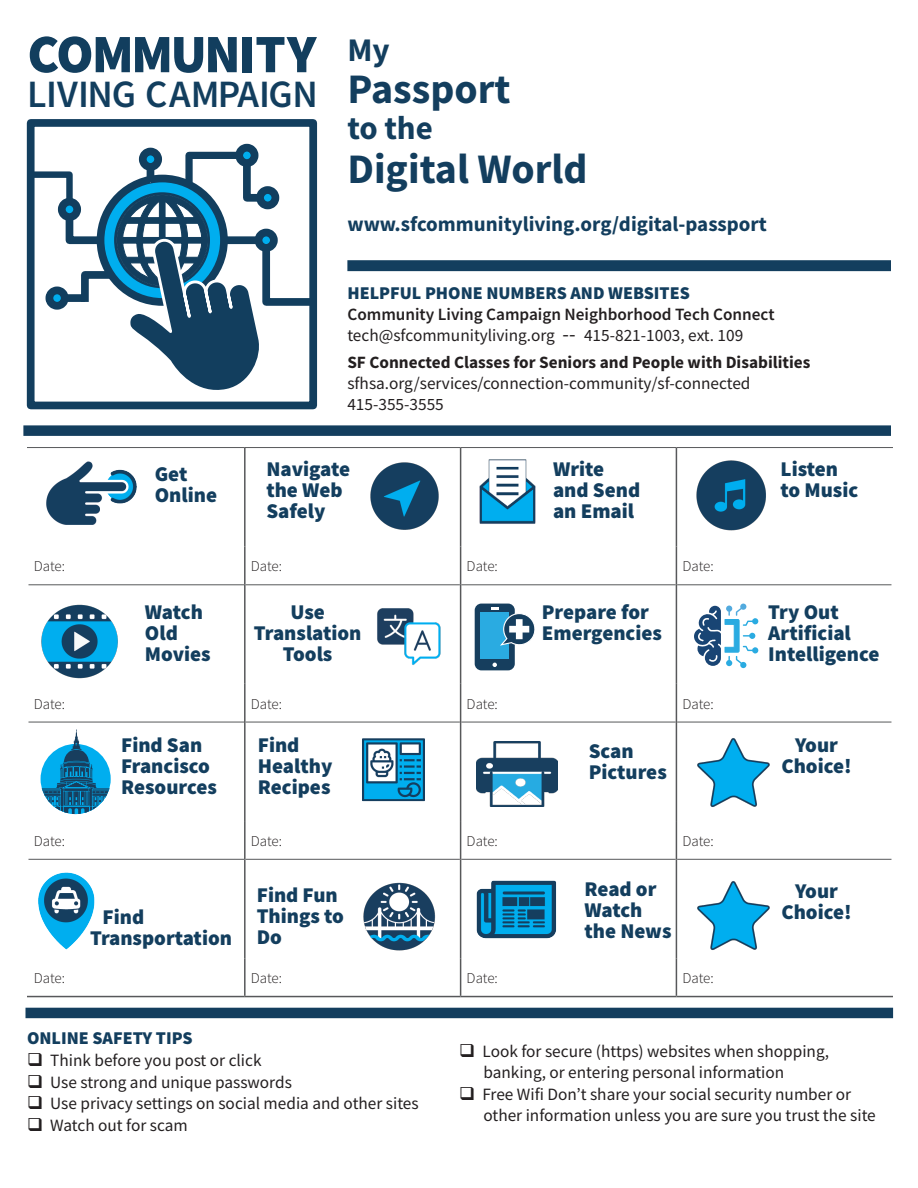
<style>
.page{position:relative;width:918px;height:1188px;background:#fff}
.page>*{position:absolute;margin:0;border:0;box-sizing:border-box;transform-origin:0 0}
.t1{font:900 54.15px "Source Sans Pro";letter-spacing:-.04em;color:#123e5e}
.t2{font:700 42px "Source Sans Pro";color:#133e5e}
.t3{font:600 38.7px "Source Sans Pro";letter-spacing:-.005em;color:#123e5e}
.t4{font:700 33px "Source Sans Pro";color:#133e5e}
.CLC_Passport_Grid_2{font:900 21px/21px "Source Sans Pro";color:#133e5e}
.t5{font:700 21px "Source Sans Pro";color:#133e5e}
.CL_Passport_Grid_Bold{font:900 21px/21px "Source Sans Pro";color:#133e5e}
.t6{font:900 18px "Source Sans Pro";color:#133e5e}
.t7{font:17.25px/21px "Source Sans Pro";color:#231f20}
.t8{font:600 17.25px/21px "Source Sans Pro";color:#231f20}
.t9{font:300 15px "Source Sans Pro";letter-spacing:-.01em;color:#231f20}
.s1{font-weight:400}
.s2{font-weight:400;font-size:21px}
.s3{font-weight:700}
</style>
<div class="page">
<svg style="left:28px;top:448px;width:863px;height:510px"></svg>
<hr style="left:27px;top:447px;width:218px;height:1px;background:#57585a">
<hr style="left:245px;top:447px;width:216px;height:1px;background:#57585a">
<hr style="left:461px;top:447px;width:215px;height:1px;background:#57585a">
<hr style="left:676px;top:447px;width:217px;height:1px;background:#57585a">
<hr style="left:28px;top:584px;width:216px;height:1px;background:#57585a">
<hr style="left:246px;top:584px;width:214px;height:1px;background:#57585a">
<hr style="left:461px;top:584px;width:215px;height:1px;background:#57585a">
<hr style="left:677px;top:584px;width:214px;height:1px;background:#57585a">
<hr style="left:28px;top:722px;width:216px;height:1px;background:#57585a">
<hr style="left:246px;top:722px;width:214px;height:1px;background:#57585a">
<hr style="left:461px;top:722px;width:215px;height:1px;background:#57585a">
<hr style="left:677px;top:722px;width:214px;height:1px;background:#57585a">
<hr style="left:28px;top:859px;width:216px;height:1px;background:#57585a">
<hr style="left:246px;top:859px;width:214px;height:1px;background:#57585a">
<hr style="left:461px;top:859px;width:215px;height:1px;background:#57585a">
<hr style="left:677px;top:859px;width:214px;height:1px;background:#57585a">
<hr style="left:27px;top:996px;width:218px;height:1px;background:#57585a">
<hr style="left:245px;top:996px;width:216px;height:1px;background:#57585a">
<hr style="left:461px;top:996px;width:215px;height:1px;background:#57585a">
<hr style="left:676px;top:996px;width:217px;height:1px;background:#57585a">
<hr style="left:244px;top:448px;width:2px;height:99px;background:#57585a">
<hr style="left:460px;top:448px;width:1px;height:99px;background:#57585a">
<hr style="left:676px;top:448px;width:1px;height:99px;background:#57585a">
<hr style="left:244px;top:547px;width:2px;height:38px;background:#57585a">
<hr style="left:460px;top:547px;width:1px;height:38px;background:#57585a">
<hr style="left:676px;top:547px;width:1px;height:38px;background:#57585a">
<hr style="left:244px;top:585px;width:2px;height:99px;background:#57585a">
<hr style="left:460px;top:585px;width:1px;height:99px;background:#57585a">
<hr style="left:676px;top:585px;width:1px;height:99px;background:#57585a">
<hr style="left:244px;top:684px;width:2px;height:38px;background:#57585a">
<hr style="left:460px;top:684px;width:1px;height:38px;background:#57585a">
<hr style="left:676px;top:684px;width:1px;height:38px;background:#57585a">
<hr style="left:244px;top:722px;width:2px;height:99px;background:#57585a">
<hr style="left:460px;top:722px;width:1px;height:99px;background:#57585a">
<hr style="left:676px;top:722px;width:1px;height:99px;background:#57585a">
<hr style="left:244px;top:821px;width:2px;height:38px;background:#57585a">
<hr style="left:460px;top:821px;width:1px;height:38px;background:#57585a">
<hr style="left:676px;top:821px;width:1px;height:38px;background:#57585a">
<hr style="left:244px;top:859px;width:2px;height:99px;background:#57585a">
<hr style="left:460px;top:859px;width:1px;height:99px;background:#57585a">
<hr style="left:676px;top:859px;width:1px;height:99px;background:#57585a">
<hr style="left:244px;top:958px;width:2px;height:38px;background:#57585a">
<hr style="left:460px;top:958px;width:1px;height:38px;background:#57585a">
<hr style="left:676px;top:958px;width:1px;height:38px;background:#57585a">
<img style="left:33px;top:448px;width:128px;height:101px">
<img style="left:366px;top:460px;width:74px;height:73px">
<img style="left:457px;top:447px;width:100px;height:89px">
<img style="left:694px;top:460px;width:75px;height:71px">
<img style="left:41px;top:604px;width:79px;height:76px">
<img style="left:340px;top:715px;width:109px;height:110px">
<img style="left:476px;top:742px;width:82px;height:65px">
<img style="left:695px;top:735px;width:78px;height:74px">
<img style="left:28px;top:852px;width:98px;height:106px">
<img style="left:362px;top:883px;width:75px;height:70px">
<img style="left:476px;top:862px;width:96px;height:96px">
<div style="left:23px;top:425px;width:868px;height:11px;background:#133e5e"></div>
<div style="left:347px;top:260px;width:544px;height:11px;background:#133e5e"></div>
<div style="left:26px;top:1008px;width:867px;height:10px;background:#133e5e"></div>
<img style="left:374px;top:604px;width:69px;height:65px">
<img style="left:695px;top:878px;width:78px;height:75px">
<div style="left:475px;top:604px;width:40px;height:66px;background:#163e5e;border-radius:7px"></div>
<div style="left:480px;top:612px;width:29px;height:47px;background:#2aabe1"></div>
<svg style="left:493px;top:663px;width:4px;height:4px"></svg>
<svg style="left:491px;top:607px;width:44px;height:40px"></svg>
<svg style="left:694px;top:604px;width:64px;height:64px"></svg>
<svg style="left:41px;top:729px;width:70px;height:85px"></svg>
<div style="left:235px;top:144px;width:23px;height:23px;border:8px solid #123e5e;border-radius:50%"></div>
<div style="left:27px;top:119px;width:290px;height:290px;border:8px solid #123e5e"></div>
<svg style="left:27px;top:148px;width:291px;height:249px"></svg>
<p class="t1" style="left:27px;top:17px;width:291px">COMMUNITY</p>
<p class="t3" style="left:27px;top:69px;width:292px">LIVING CAMPAIGN</p>
<p class="t4" style="left:347px;top:28px;width:44px">My</p>
<p class="t2" style="left:347px;top:61px;width:165px">Passport</p>
<p class="t4" style="left:347px;top:106px;width:87px">to the</p>
<p class="t2" style="left:347px;top:140px;width:242px">Digital World</p>
<p class="t5" style="left:347px;top:210px;width:421px">www.sfcommunityliving.org/digital-passport</p>
<p class="t6" style="left:347px;top:281px;width:344px">HELPFUL PHONE NUMBERS AND WEBSITES</p>
<p class="t8" style="left:347px;top:304px;width:429px">Community Living Campaign Neighborhood Tech Connect <span class="s1">tech@sfcommunityliving.org</span> <span class="s2">--</span> <span class="s1">415-821-1003, ext. 109</span></p>
<p class="t7" style="left:347px;top:352px;width:465px"><span class="s3">SF Connected Classes for Seniors and People with Disabilities </span>sfhsa.org/services/connection-community/sf-connected<br>415-355-3555</p>
<p class="CLC_Passport_Grid_2" style="left:155px;top:463px;width:64px">Get<br>Online</p>
<p class="CL_Passport_Grid_Bold" style="left:266px;top:458px;width:85px">Navigate the Web<br>Safely</p>
<p class="CLC_Passport_Grid_2" style="left:553px;top:458px;width:89px">Write and Send an Email</p>
<p class="CLC_Passport_Grid_2" style="left:781px;top:458px;width:79px">Listen to Music</p>
<p class="t9" style="left:34px;top:557px;width:33px">Date:</p>
<p class="t9" style="left:251px;top:557px;width:33px">Date:</p>
<p class="t9" style="left:467px;top:557px;width:33px">Date:</p>
<p class="t9" style="left:682px;top:557px;width:33px">Date:</p>
<p class="CLC_Passport_Grid_2" style="left:145px;top:601px;width:60px">Watch<br>Old</p>
<p class="CLC_Passport_Grid_2" style="left:145px;top:643px;width:67px">Movies</p>
<p class="CLC_Passport_Grid_2" style="left:290px;top:601px;width:36px">Use</p>
<p class="CLC_Passport_Grid_2" style="left:254px;top:622px;width:109px;text-align:center">Translation<br>Tools</p>
<p class="CLC_Passport_Grid_2" style="left:542px;top:601px;width:122px">Prepare for<br>Emergencies</p>
<p class="CLC_Passport_Grid_2" style="left:768px;top:601px;width:113px">Try Out<br>Artificial<br>Intelligence</p>
<p class="t9" style="left:34px;top:694px;width:33px">Date:</p>
<p class="t9" style="left:251px;top:694px;width:33px">Date:</p>
<p class="t9" style="left:467px;top:694px;width:33px">Date:</p>
<p class="t9" style="left:682px;top:694px;width:33px">Date:</p>
<p class="CLC_Passport_Grid_2" style="left:121px;top:734px;width:97px">Find San<br>Francisco<br>Resources</p>
<p class="CLC_Passport_Grid_2" style="left:258px;top:734px;width:76px">Find<br>Healthy<br>Recipes</p>
<p class="CLC_Passport_Grid_2" style="left:589px;top:740px;width:47px">Scan</p>
<p class="CLC_Passport_Grid_2" style="left:589px;top:761px;width:80px">Pictures</p>
<p class="t9" style="left:34px;top:832px;width:33px">Date:</p>
<p class="t9" style="left:251px;top:832px;width:33px">Date:</p>
<p class="t9" style="left:467px;top:832px;width:33px">Date:</p>
<p class="t9" style="left:682px;top:832px;width:33px">Date:</p>
<p class="CLC_Passport_Grid_2" style="left:90px;top:906px;width:144px;text-indent:13px">Find<br>Transportation</p>
<p class="CLC_Passport_Grid_2" style="left:257px;top:884px;width:89px">Find Fun<br>Things to<br>Do</p>
<p class="CLC_Passport_Grid_2" style="left:584px;top:878px;width:89px">Read or<br>Watch the News</p>
<p class="t9" style="left:34px;top:969px;width:33px">Date:</p>
<p class="t9" style="left:251px;top:969px;width:33px">Date:</p>
<p class="t9" style="left:467px;top:969px;width:33px">Date:</p>
<p class="t9" style="left:682px;top:969px;width:33px">Date:</p>
<p class="CLC_Passport_Grid_2" style="left:781px;top:734px;width:72px;text-align:center">Your<br>Choice!</p>
<p class="CLC_Passport_Grid_2" style="left:781px;top:880px;width:72px;text-align:center">Your<br>Choice!</p>
<p class="t6" style="left:27px;top:1026px;width:167px">ONLINE SAFETY TIPS</p>
<p class="t7" style="left:27px;top:1050px;width:236px">❑ Think before you post or click</p>
<p class="t7" style="left:27px;top:1071px;width:266px">❑ Use strong and unique passwords</p>
<p class="t7" style="left:27px;top:1093px;width:393px">❑ Use privacy settings on social media and other sites</p>
<p class="t7" style="left:27px;top:1115px;width:162px">❑ Watch out for scam</p>
<p class="t7" style="left:483px;top:1041px;width:347px;text-indent:-24px">❑ Look for secure (https) websites when shopping, banking, or entering personal information</p>
<p class="t7" style="left:483px;top:1084px;width:394px;text-indent:-24px">❑ Free Wifi Don’t share your social security number or other information unless you are sure you trust the site</p>
</div>
